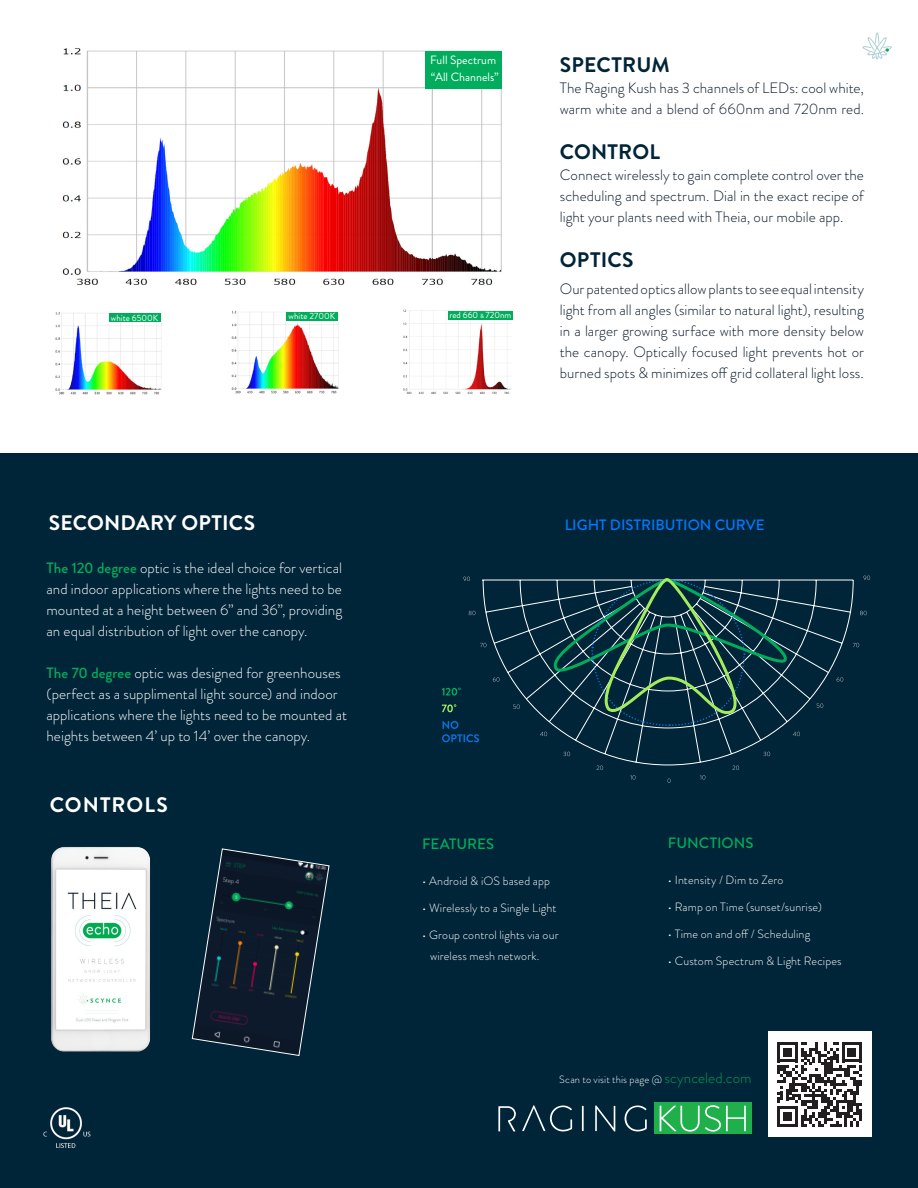
<style>
.page{position:relative;width:918px;height:1188px;background:#fff}
.page>*{position:absolute;margin:0;border:0;box-sizing:border-box;transform-origin:0 0}
.Specifications{font:700 21px "Brandon Grotesque";letter-spacing:.01em;color:#002438}
.Specifications-2{font:700 21px "Brandon Grotesque";letter-spacing:.015em;color:#fff}
.Specifications-3{font:700 21px "Brandon Grotesque";letter-spacing:.045em;color:#fff}
.Specifications-4{font:300 15px/21px "Brandon Grotesque";color:#091928;text-align:justify}
.Specifications-5{font:300 15px/21px "Brandon Grotesque";letter-spacing:.005em;color:#fff;text-align:justify}
.Specifications-6{font:500 15px "Brandon Grotesque";color:#007aff}
.Specifications-7{font:500 15px "Brandon Grotesque";color:#00ad5c}
.Specifications-8{font:300 12px "Brandon Grotesque";letter-spacing:.01em;color:#fff}
.Specifications-9{font:12px "Brandon Grotesque";color:#fff}
.Paragraph_White{font:300 10.5px "Brandon Grotesque";letter-spacing:.015em;color:#fff}
.Specifications-10{font:9px "Brandon Grotesque";color:#fff}
.s1{font-size:6px}
.s2{font-weight:500;color:#00ad5c}
.s3{font-size:15px;color:#009e54}
</style>
<div class="page">
<div style="left:0;top:454px;width:918px;height:734px;background:#002438"></div>
<svg style="left:863px;top:32px;width:29px;height:28px"></svg>
<img style="left:55px;top:312px;width:107px;height:83px">
<img style="left:231px;top:310px;width:108px;height:84px">
<img style="left:403px;top:310px;width:108px;height:83px">
<div style="left:109px;top:313px;width:52px;height:9px;background:#00ad5c"></div>
<div style="left:287px;top:312px;width:51px;height:9px;background:#00ad5c"></div>
<div style="left:768px;top:1031px;width:103px;height:106px;background:#fff"></div>
<svg style="left:777px;top:1042px;width:85px;height:85px"></svg>
<img style="left:62px;top:48px;width:440px;height:237px">
<div style="left:654px;top:1103px;width:97px;height:31px;background:#1faf4b"></div>
<svg style="left:498px;top:1106px;width:18px;height:25px"></svg>
<svg style="left:522px;top:1105px;width:50px;height:26px"></svg>
<svg style="left:625px;top:1106px;width:22px;height:25px"></svg>
<hr style="left:582px;top:1106px;width:2px;height:25px;background:#fff">
<svg style="left:595px;top:1106px;width:20px;height:25px"></svg>
<svg style="left:660px;top:1105px;width:86px;height:27px"></svg>
<div style="left:425px;top:51px;width:76px;height:38px;background:#00ad5c"></div>
<div style="left:448px;top:311px;width:64px;height:9px;background:#00ad5c"></div>
<svg style="left:463px;top:577px;width:7px;height:4px"></svg>
<svg style="left:469px;top:611px;width:6px;height:4px"></svg>
<svg style="left:482px;top:580px;width:372px;height:185px"></svg>
<svg style="left:863px;top:576px;width:7px;height:4px"></svg>
<svg style="left:860px;top:611px;width:7px;height:4px"></svg>
<svg style="left:853px;top:643px;width:6px;height:4px"></svg>
<svg style="left:837px;top:677px;width:6px;height:5px"></svg>
<svg style="left:817px;top:704px;width:6px;height:4px"></svg>
<svg style="left:764px;top:752px;width:6px;height:4px"></svg>
<svg style="left:733px;top:766px;width:6px;height:4px"></svg>
<svg style="left:700px;top:775px;width:5px;height:5px"></svg>
<svg style="left:480px;top:643px;width:6px;height:4px"></svg>
<svg style="left:493px;top:677px;width:6px;height:5px"></svg>
<svg style="left:513px;top:705px;width:7px;height:4px"></svg>
<svg style="left:563px;top:752px;width:7px;height:4px"></svg>
<svg style="left:597px;top:766px;width:6px;height:4px"></svg>
<svg style="left:630px;top:775px;width:6px;height:5px"></svg>
<svg style="left:540px;top:578px;width:260px;height:158px"></svg>
<svg style="left:442px;top:688px;width:19px;height:8px"></svg>
<svg style="left:442px;top:704px;width:14px;height:8px"></svg>
<svg style="left:442px;top:721px;width:37px;height:21px"></svg>
<img style="left:51px;top:846px;width:100px;height:206px">
<svg style="left:191px;top:848px;width:139px;height:208px"></svg>
<img style="left:43px;top:1107px;width:48px;height:41px">
<p class="Specifications-10" style="left:111px;top:311px;width:49px">white 6500K</p>
<p class="Specifications-10" style="left:289px;top:310px;width:48px">white 2700K</p>
<p class="Specifications-9" style="left:430px;top:52px;width:67px">Full Spectrum</p>
<p class="Specifications-9" style="left:431px;top:69px;width:70px">“All Channels”</p>
<p class="Specifications-10" style="left:449px;top:309px;width:64px">red 660 <span class="s1">&amp;</span> 720nm</p>
<p class="Specifications" style="left:560px;top:50px;width:112px">SPECTRUM</p>
<p class="Specifications-4" style="left:560px;top:77px;width:306px">The Raging Kush has 3 channels of LEDs: cool white, warm white and a blend of 660nm and 720nm red.</p>
<p class="Specifications" style="left:560px;top:137px;width:102px">CONTROL</p>
<p class="Specifications-4" style="left:560px;top:164px;width:306px">Connect wirelessly to gain complete control over the scheduling and spectrum. Dial in the exact recipe of light your plants need with Theia, our mobile app.</p>
<p class="Specifications" style="left:560px;top:245px;width:75px">OPTICS</p>
<p class="Specifications-4" style="left:560px;top:278px;width:306px">Our patented optics allow plants to see equal intensity light from all angles (similar to natural light), resulting in a larger growing surface with more density below the canopy. Optically focused light prevents hot or burned spots &amp; minimizes off grid collateral light loss.</p>
<p class="Specifications-2" style="left:49px;top:508px;width:208px">SECONDARY OPTICS</p>
<p class="Specifications-6" style="left:565px;top:514px;width:201px">LIGHT DISTRIBUTION CURVE</p>
<p class="Specifications-5" style="left:46px;top:558px;width:297px"><span class="s2">The 120 degree</span> optic is the ideal choice for vertical and indoor applications where the lights need to be mounted at a height between 6” and 36”, providing an equal distribution of light over the canopy.</p>
<p class="Specifications-5" style="left:46px;top:663px;width:302px;text-align:left"><span class="s2">The 70 degree</span> optic was designed for greenhouses (perfect as a supplimental light source) and indoor applications where the lights need to be mounted at heights between 4’ up to 14’ over the canopy.</p>
<p class="Specifications-3" style="left:50px;top:790px;width:120px">CONTROLS</p>
<p class="Specifications-7" style="left:422px;top:834px;width:74px">FEATURES</p>
<p class="Specifications-8" style="left:422px;top:873px;width:129px">• Android &amp; iOS based app</p>
<p class="Specifications-8" style="left:422px;top:900px;width:136px">• Wirelessly to a Single Light</p>
<p class="Specifications-8" style="left:422px;top:927px;width:138px">• Group control lights via our</p>
<p class="Specifications-8" style="left:430px;top:948px;width:111px">wireless mesh network.</p>
<p class="Specifications-7" style="left:668px;top:833px;width:87px">FUNCTIONS</p>
<p class="Specifications-8" style="left:668px;top:872px;width:117px">• Intensity / Dim to Zero</p>
<p class="Specifications-8" style="left:668px;top:899px;width:156px">• Ramp on Time (sunset/sunrise)</p>
<p class="Specifications-8" style="left:668px;top:926px;width:144px">• Time on and off / Scheduling</p>
<p class="Specifications-8" style="left:668px;top:953px;width:175px">• Custom Spectrum &amp; Light Recipes</p>
<p class="Paragraph_White" style="left:559px;top:1073px;width:194px">Scan to visit this page @ <span class="s3">scynceled.com</span></p>
</div>
